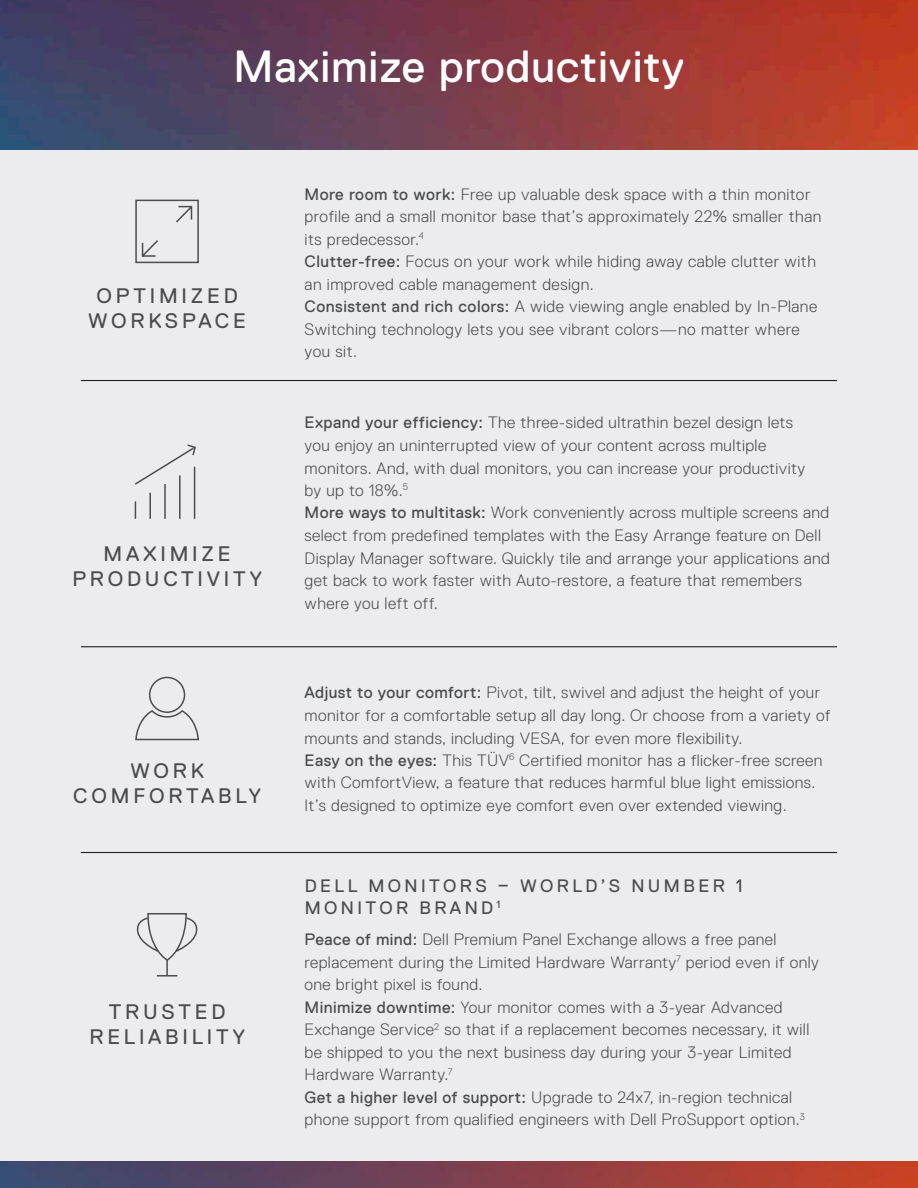
<style>
.page{position:relative;width:918px;height:1188px;background:#ececee}
.page>*{position:absolute;margin:0;border:0;box-sizing:border-box;transform-origin:0 0}
.t1{font:45px "Dell Replica";letter-spacing:.02em;color:#fff}
.t2{font:21px/25.2px "Dell Replica";letter-spacing:.18em;color:#4b4c4d;text-align:center}
.t3{font:18px/21.6px "Dell Replica";letter-spacing:.19em;color:#4b4c4d}
.t4{font:300 16.5px/22.5px "Dell Replica";letter-spacing:.025em;color:#4b4c4d}
.s1{font-weight:400}
</style>
<div class="page">
<img style="left:0;top:0;width:918px;height:150px">
<img style="left:0;top:1161px;width:918px;height:27px">
<svg style="left:136px;top:913px;width:62px;height:63px"></svg>
<hr style="left:157px;top:975px;width:20px;height:2px;background:#4b4c4d">
<hr style="left:81px;top:380px;width:756px;height:1px;background:#231f20">
<hr style="left:81px;top:646px;width:756px;height:1px;background:#231f20">
<hr style="left:81px;top:852px;width:756px;height:1px;background:#231f20">
<svg style="left:135px;top:501px;width:1px;height:18px"></svg>
<hr style="left:149px;top:493px;width:2px;height:26px;background:#4b4c4d">
<hr style="left:164px;top:484px;width:2px;height:35px;background:#4b4c4d">
<hr style="left:179px;top:475px;width:2px;height:44px;background:#4b4c4d">
<hr style="left:194px;top:467px;width:1px;height:52px;background:#4b4c4d">
<svg style="left:135px;top:444px;width:61px;height:42px"></svg>
<svg style="left:141px;top:205px;width:52px;height:52px"></svg>
<div style="left:135px;top:200px;width:64px;height:63px;border:2px solid #4b4c4d"></div>
<div style="left:149px;top:677px;width:36px;height:36px;border:2px solid #4b4c4d;border-radius:50%"></div>
<svg style="left:135px;top:707px;width:64px;height:34px"></svg>
<h1 class="t1" style="left:234px;top:42px;width:452px">Maximize productivity</h1>
<p class="t2" style="left:88px;top:283px;width:159px">OPTIMIZED<br>WORKSPACE</p>
<p class="t2" style="left:72px;top:541px;width:191px">MAXIMIZE<br>PRODUCTIVITY</p>
<p class="t2" style="left:73px;top:759px;width:189px">WORK<br>COMFORTABLY</p>
<p class="t2" style="left:90px;top:999px;width:157px">TRUSTED<br>RELIABILITY</p>
<p class="t4" style="left:305px;top:183px;width:518px"><span class="s1">More room to work:</span> Free up valuable desk space with a thin monitor profile and a small monitor base that’s approximately 22% smaller than its predecessor.<sup>4<br></sup><span class="s1">Clutter-free:</span> Focus on your work while hiding away cable clutter with an improved cable management design.<br><span class="s1">Consistent and rich colors:</span> A wide viewing angle enabled by In-Plane Switching technology lets you see vibrant colors—no matter where you sit.</p>
<p class="t4" style="left:305px;top:412px;width:527px"><span class="s1">Expand your efficiency:</span> The three-sided ultrathin bezel design lets<br>you enjoy an uninterrupted view of your content across multiple monitors. And, with dual monitors, you can increase your productivity<br>by up to 18%.<sup>5<br></sup><span class="s1">More ways to multitask:</span> Work conveniently across multiple screens and select from predefined templates with the Easy Arrange feature on Dell Display Manager software. Quickly tile and arrange your applications and get back to work faster with Auto-restore, a feature that remembers where you left off.</p>
<p class="t4" style="left:305px;top:682px;width:528px"><span class="s1">Adjust to your comfort:</span> Pivot, tilt, swivel and adjust the height of your monitor for a comfortable setup all day long. Or choose from a variety of mounts and stands, including VESA, for even more flexibility.<br><span class="s1">Easy on the eyes:</span> This TÜV<sup>6</sup> Certified monitor has a flicker-free screen with ComfortView, a feature that reduces harmful blue light emissions.<br>It’s designed to optimize eye comfort even over extended viewing.</p>
<p class="t3" style="left:305px;top:875px;width:440px">DELL MONITORS – WORLD’S NUMBER 1<br>MONITOR BRAND <sup>1</sup></p>
<p class="t4" style="left:305px;top:928px;width:516px"><span class="s1">Peace of mind:</span> Dell Premium Panel Exchange allows a free panel replacement during the Limited Hardware Warranty<sup>7</sup> period even if only one bright pixel is found.<br><span class="s1">Minimize downtime:</span> Your monitor comes with a 3-year Advanced Exchange Service<sup>2</sup> so that if a replacement becomes necessary, it will be shipped to you the next business day during your 3-year Limited Hardware Warranty.<sup>7<br></sup><span class="s1">Get a higher level of support:</span> Upgrade to 24x7, in-region technical phone support from qualified engineers with Dell ProSupport option.<sup>3</sup></p>
</div>
